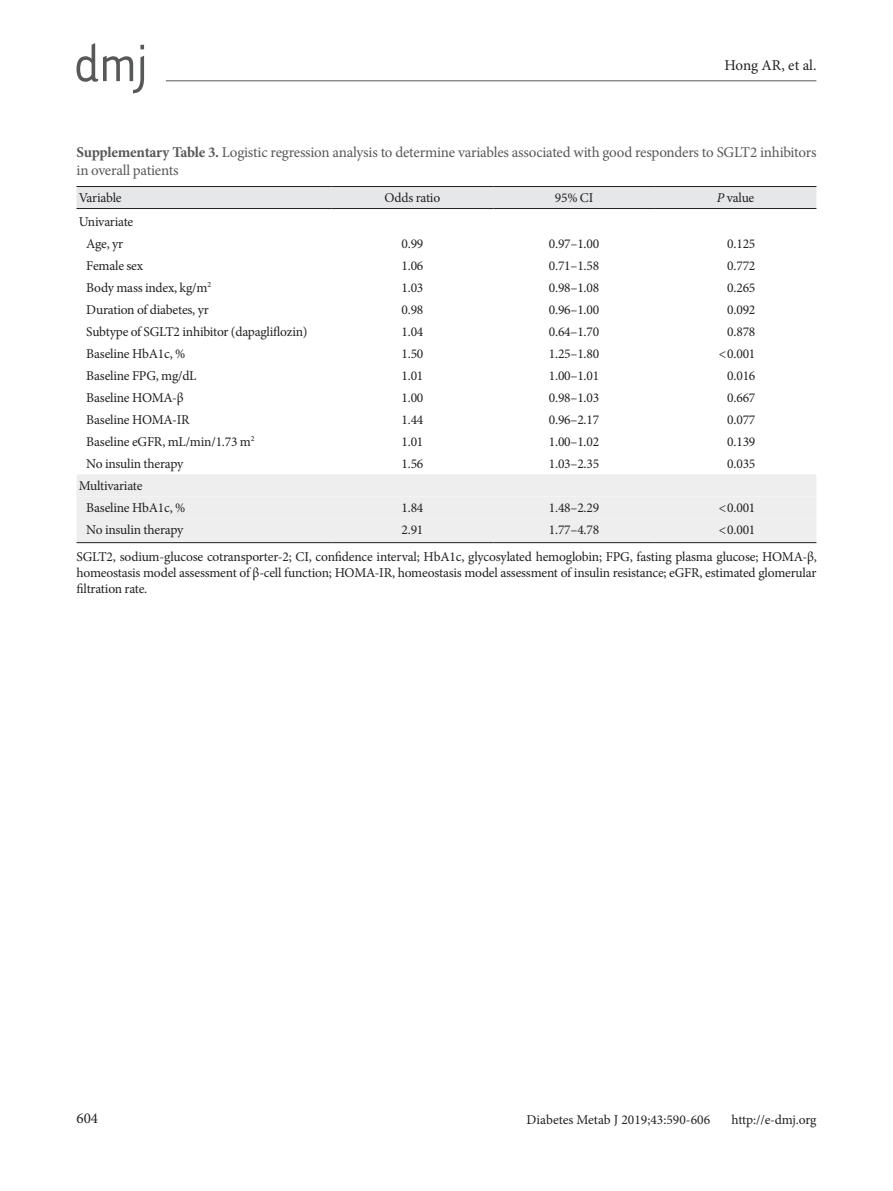
<style>
.page{position:relative;width:893px;height:1191px;background:#fff}
.page>*{position:absolute;margin:0;border:0;box-sizing:border-box;transform-origin:0 0}
.표제목그림{font:15px/18px "Minion Pro";letter-spacing:-.015em;color:#57585a}
.t1{font:15px "Minion Pro";color:#231f20}
.표본문{font:13.5px/16.2px "Minion Pro";letter-spacing:-.015em;color:#231f20;text-align:justify}
.s1{font-weight:700}
.s2{font-style:italic}
</style>
<div class="page">
<hr style="left:166px;top:80px;width:650px;height:1px;background:#57585a">
<svg style="left:77px;top:43px;width:67px;height:50px"></svg>
<div style="left:77px;top:187px;width:739px;height:21px;background:#e6e7e9"></div>
<div style="left:77px;top:475px;width:739px;height:67px;background:#eeeeef"></div>
<div style="left:77px;top:496px;width:739px;height:22px;background:#eeeeef"></div>
<hr style="left:77px;top:186px;width:255px;height:1px;background:#231f20">
<hr style="left:332px;top:186px;width:161px;height:1px;background:#231f20">
<hr style="left:493px;top:186px;width:162px;height:1px;background:#231f20">
<hr style="left:655px;top:186px;width:161px;height:1px;background:#231f20">
<hr style="left:77px;top:542px;width:255px;height:1px;background:#231f20">
<hr style="left:332px;top:542px;width:161px;height:1px;background:#231f20">
<hr style="left:493px;top:542px;width:162px;height:1px;background:#231f20">
<hr style="left:655px;top:542px;width:161px;height:1px;background:#231f20">
<hr style="left:77px;top:208px;width:255px;height:1px;background:#231f20">
<hr style="left:332px;top:208px;width:161px;height:1px;background:#231f20">
<hr style="left:493px;top:208px;width:162px;height:1px;background:#231f20">
<hr style="left:655px;top:208px;width:161px;height:1px;background:#231f20">
<p class="t1" style="left:724px;top:55px;width:93px">Hong AR, et al.</p>
<p class="표제목그림" style="left:77px;top:143px;width:741px"><span class="s1">Supplementary Table 3.</span> Logistic regression analysis to determine variables associated with good responders to SGLT2 inhibitors in overall patients</p>
<p class="표본문" style="left:79px;top:189px;width:45px">Variable</p>
<p class="표본문" style="left:385px;top:189px;width:57px">Odds ratio</p>
<p class="표본문" style="left:555px;top:189px;width:40px">95% CI</p>
<p class="표본문" style="left:717px;top:189px;width:39px"><span class="s2">P</span> value</p>
<p class="표본문" style="left:79px;top:213px;width:56px">Univariate</p>
<p class="표본문" style="left:86px;top:235px;width:38px">Age, yr</p>
<p class="표본문" style="left:401px;top:235px;width:23px">0.99</p>
<p class="표본문" style="left:549px;top:235px;width:52px">0.97–1.00</p>
<p class="표본문" style="left:727px;top:235px;width:30px">0.125</p>
<p class="표본문" style="left:86px;top:257px;width:58px">Female sex</p>
<p class="표본문" style="left:401px;top:257px;width:23px">1.06</p>
<p class="표본문" style="left:549px;top:257px;width:52px">0.71–1.58</p>
<p class="표본문" style="left:727px;top:257px;width:30px">0.772</p>
<p class="표본문" style="left:86px;top:279px;width:126px">Body mass index, kg/m<sup>2</sup></p>
<p class="표본문" style="left:401px;top:279px;width:23px">1.03</p>
<p class="표본문" style="left:549px;top:279px;width:52px">0.98–1.08</p>
<p class="표본문" style="left:727px;top:279px;width:30px">0.265</p>
<p class="표본문" style="left:86px;top:301px;width:124px">Duration of diabetes, yr</p>
<p class="표본문" style="left:401px;top:301px;width:23px">0.98</p>
<p class="표본문" style="left:549px;top:301px;width:52px">0.96–1.00</p>
<p class="표본문" style="left:727px;top:301px;width:30px">0.092</p>
<p class="표본문" style="left:86px;top:323px;width:223px">Subtype of SGLT2 inhibitor (dapagliflozin)</p>
<p class="표본문" style="left:401px;top:323px;width:23px">1.04</p>
<p class="표본문" style="left:549px;top:323px;width:52px">0.64–1.70</p>
<p class="표본문" style="left:727px;top:323px;width:30px">0.878</p>
<p class="표본문" style="left:86px;top:345px;width:101px">Baseline HbA1c, %</p>
<p class="표본문" style="left:401px;top:345px;width:23px">1.50</p>
<p class="표본문" style="left:549px;top:345px;width:52px">1.25–1.80</p>
<p class="표본문" style="left:719px;top:345px;width:38px">&lt;0.001</p>
<p class="표본문" style="left:86px;top:367px;width:112px">Baseline FPG, mg/dL</p>
<p class="표본문" style="left:401px;top:367px;width:23px">1.01</p>
<p class="표본문" style="left:549px;top:367px;width:52px">1.00–1.01</p>
<p class="표본문" style="left:727px;top:367px;width:30px">0.016</p>
<p class="표본문" style="left:86px;top:389px;width:99px">Baseline HOMA-β</p>
<p class="표본문" style="left:401px;top:389px;width:23px">1.00</p>
<p class="표본문" style="left:549px;top:389px;width:52px">0.98–1.03</p>
<p class="표본문" style="left:727px;top:389px;width:30px">0.667</p>
<p class="표본문" style="left:86px;top:411px;width:105px">Baseline HOMA-IR</p>
<p class="표본문" style="left:401px;top:411px;width:23px">1.44</p>
<p class="표본문" style="left:549px;top:411px;width:52px">0.96–2.17</p>
<p class="표본문" style="left:727px;top:411px;width:30px">0.077</p>
<p class="표본문" style="left:86px;top:433px;width:170px">Baseline eGFR, mL/min/1.73 m<sup>2</sup></p>
<p class="표본문" style="left:401px;top:433px;width:23px">1.01</p>
<p class="표본문" style="left:549px;top:433px;width:52px">1.00–1.02</p>
<p class="표본문" style="left:727px;top:433px;width:30px">0.139</p>
<p class="표본문" style="left:86px;top:455px;width:98px">No insulin therapy</p>
<p class="표본문" style="left:401px;top:455px;width:23px">1.56</p>
<p class="표본문" style="left:549px;top:455px;width:52px">1.03–2.35</p>
<p class="표본문" style="left:727px;top:455px;width:30px">0.035</p>
<p class="표본문" style="left:79px;top:477px;width:65px">Multivariate</p>
<p class="표본문" style="left:86px;top:499px;width:101px">Baseline HbA1c, %</p>
<p class="표본문" style="left:401px;top:499px;width:23px">1.84</p>
<p class="표본문" style="left:549px;top:499px;width:52px">1.48–2.29</p>
<p class="표본문" style="left:719px;top:499px;width:38px">&lt;0.001</p>
<p class="표본문" style="left:86px;top:521px;width:98px">No insulin therapy</p>
<p class="표본문" style="left:401px;top:521px;width:23px">2.91</p>
<p class="표본문" style="left:549px;top:521px;width:52px">1.77–4.78</p>
<p class="표본문" style="left:719px;top:521px;width:38px">&lt;0.001</p>
<p class="표본문" style="left:77px;top:548px;width:742px">SGLT2, sodium-glucose cotransporter-2; CI, confidence interval; HbA1c, glycosylated hemoglobin; FPG, fasting plasma glucose; HOMA-β, homeostasis model assessment of β-cell function; HOMA-IR, homeostasis model assessment of insulin resistance; eGFR, estimated glomerular filtration rate.</p>
<p class="t1" style="left:77px;top:1107px;width:23px">604</p>
<p class="표본문" style="left:527px;top:1111px;width:185px">Diabetes Metab J 2019;43:590-606</p>
<p class="표본문" style="left:732px;top:1111px;width:86px">http://e-dmj.org</p>
</div>
